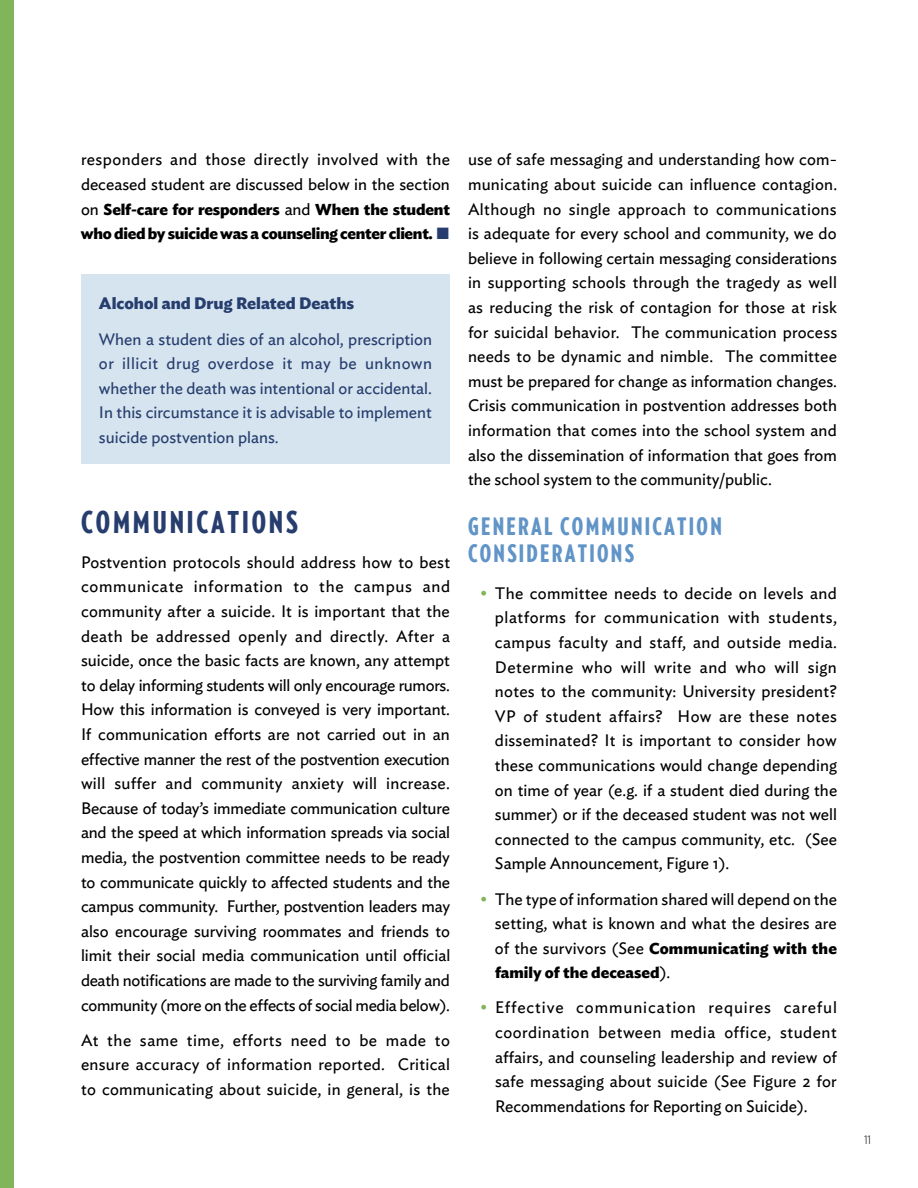
<style>
.page{position:relative;width:918px;height:1188px;background:#fff}
.page>*{position:absolute;margin:0;border:0;box-sizing:border-box;transform-origin:0 0}
.t1{font:900 30px "Verlag Compressed";letter-spacing:.095em;color:#263d6e}
.t2{font:900 24px/27.3px "Verlag Compressed";letter-spacing:.095em;color:#6194c7}
.t3{font:16.5px/24.6px "Ideal Sans";color:#000;text-align:justify}
.t4{font:16.5px/24.6px "Ideal Sans";color:#263d6e;text-align:justify}
.t5{font:700 16.5px "Ideal Sans";color:#263d6e}
.t6{font:700 15.75px/24.6px "Ideal Sans";letter-spacing:-.01em;color:#000}
.t7{font:300 12px "Gotham Narrow";color:#000}
.s1{font-weight:400;font-size:16.5px}
.s2{color:#263d6e}
.s3{color:#80b559}
</style>
<div class="page">
<div style="left:0;top:0;width:14px;height:1188px;background:#80b559"></div>
<div style="left:81px;top:274px;width:369px;height:190px;background:#d5e4ee"></div>
<p class="t3" style="left:81px;top:146px;width:371px">responders and those directly involved with the deceased student are discussed below in the section</p>
<p class="t6" style="left:81px;top:196px;width:371px"><span class="s1">on</span> Self-care for responders <span class="s1">and</span> When the student who died by suicide was a counseling center client. <span class="s2">■</span></p>
<p class="t5" style="left:99px;top:290px;width:257px">Alcohol and Drug Related Deaths</p>
<p class="t4" style="left:99px;top:325px;width:335px">When a student dies of an alcohol, prescription or illicit drug overdose it may be unknown whether the death was intentional or accidental.<br>In this circumstance it is advisable to implement suicide postvention plans.</p>
<h1 class="t1" style="left:81px;top:499px;width:218px">COMMUNICATIONS</h1>
<p class="t3" style="left:81px;top:548px;width:371px">Postvention protocols should address how to best communicate information to the campus and community after a suicide. It is important that the death be addressed openly and directly. After a suicide, once the basic facts are known, any attempt to delay informing students will only encourage rumors.<br>How this information is conveyed is very important.<br>If communication efforts are not carried out in an effective manner the rest of the postvention execution will suffer and community anxiety will increase.<br>Because of today’s immediate communication culture and the speed at which information spreads via social media, the postvention committee needs to be ready to communicate quickly to affected students and the campus community. Further, postvention leaders may also encourage surviving roommates and friends to limit their social media communication until official death notifications are made to the surviving family and community (more on the effects of social media below).</p>
<p class="t3" style="left:81px;top:1026px;width:371px">At the same time, efforts need to be made to ensure accuracy of information reported. Critical to communicating about suicide, in general, is the</p>
<p class="t3" style="left:468px;top:146px;width:371px">use of safe messaging and understanding how com&shy;municating about suicide can influence contagion.<br>Although no single approach to communications is adequate for every school and community, we do believe in following certain messaging considerations in supporting schools through the tragedy as well as reducing the risk of contagion for those at risk for suicidal behavior. The communication process needs to be dynamic and nimble. The committee must be prepared for change as information changes.<br>Crisis communication in postvention addresses both information that comes into the school system and also the dissemination of information that goes from the school system to the community/public.</p>
<h2 class="t2" style="left:468px;top:512px;width:255px">GENERAL COMMUNICATION<br>CONSIDERATIONS</h2>
<p class="t3" style="left:495px;top:580px;width:344px;text-indent:-15px"><span class="s3">•</span> The committee needs to decide on levels and platforms for communication with students, campus faculty and staff, and outside media.<br>Determine who will write and who will sign notes to the community: University president?<br>VP of student affairs? How are these notes disseminated? It is important to consider how these communications would change depending on time of year (e.g. if a student died during the summer) or if the deceased student was not well connected to the campus community, etc. (See Sample Announcement, Figure 1).</p>
<p class="t3" style="left:480px;top:885px;width:358px;text-align:right"><span class="s3">•</span> The type of information shared will depend on the setting, what is known and what the desires are</p>
<p class="t6" style="left:495px;top:935px;width:344px"><span class="s1">of the survivors (See</span> Communicating with the family of the deceased<span class="s1">).</span></p>
<p class="t3" style="left:495px;top:994px;width:344px;text-indent:-15px"><span class="s3">•</span> Effective communication requires careful coordination between media office, student affairs, and counseling leadership and review of safe messaging about suicide (See Figure 2 for Recommendations for Reporting on Suicide).</p>
<p class="t7" style="left:864px;top:1132px;width:9px">11</p>
</div>
